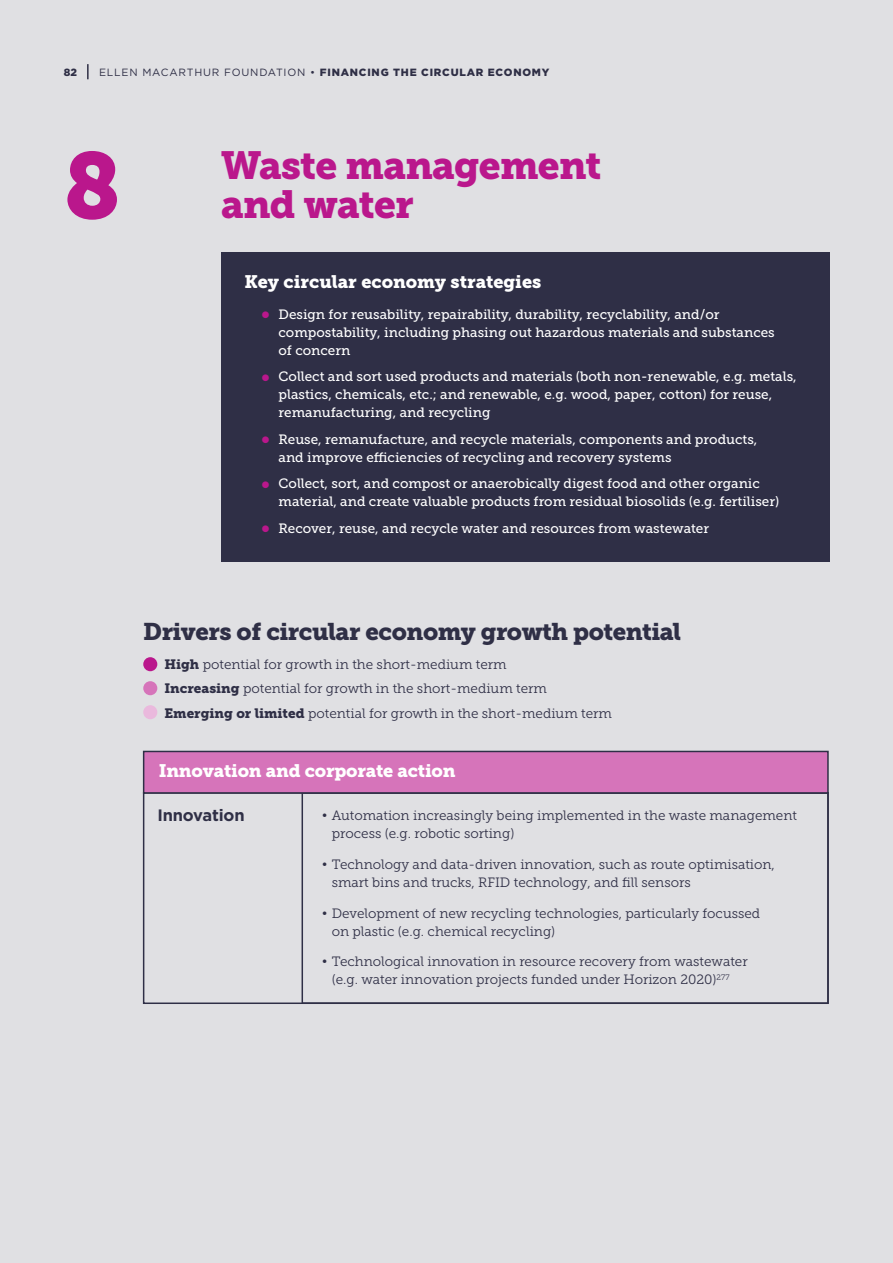
<style>
.page{position:relative;width:893px;height:1263px;background:#e0e0e3}
.page>*{position:absolute;margin:0;border:0;box-sizing:border-box;transform-origin:0 0}
.t1{font:93px "Museo Slab 900";color:#ba178c}
.t2{font:39px/39px "Museo Slab 900";letter-spacing:-.02em;color:#ba178c}
.t3{font:24px "Museo Slab 900";letter-spacing:-.02em;color:#2f2f46}
.t4{font:18px "Museo Slab 900";letter-spacing:-.01em;color:#fff}
.t5{font:700 16.5px "Gotham";letter-spacing:-.01em;color:#2f2f46}
.t6{font:13.5px/18px "Museo Slab 500";color:#fff}
.t7{font:13.5px/18px "Museo Slab 300";color:#2f2f46}
.t8{font:900 10.5px "Gotham";letter-spacing:.075em;color:#2f2f46}
.s1{font-weight:400}
.s2{font-family:"Museo Slab 900";font-size:18px;color:#ba178c}
.s3{font-family:"Museo Slab 900"}
.s4{font-family:"Gotham"}
</style>
<div class="page">
<div style="left:221px;top:252px;width:608px;height:310px;background:#2f2f46"></div>
<div style="left:302px;top:792px;width:527px;height:212px;border:2px solid #2f2f46"></div>
<div style="left:143px;top:751px;width:686px;height:43px;background:#d674ba;border:2px solid #2f2f46"></div>
<div style="left:143px;top:657px;width:14px;height:14px;background:#ba178c;border-radius:50%"></div>
<div style="left:143px;top:681px;width:14px;height:14px;background:#d674ba;border-radius:50%"></div>
<div style="left:143px;top:705px;width:14px;height:14px;background:#eab9dd;border-radius:50%"></div>
<svg style="left:87px;top:64px;width:2px;height:15px"></svg>
<p class="t8" style="left:64px;top:65px;width:15px">82</p>
<p class="t8" style="left:99px;top:65px;width:452px"><span class="s1">ELLEN MACARTHUR FOUNDATION •</span> FINANCING THE CIRCULAR ECONOMY</p>
<h1 class="t1" style="left:64px;top:132px;width:59px">8</h1>
<h2 class="t2" style="left:221px;top:146px;width:382px">Waste management and water</h2>
<h3 class="t4" style="left:244px;top:271px;width:298px">Key circular economy strategies</h3>
<p class="t6" style="left:279px;top:305px;width:498px;text-indent:-17px"><span class="s2">•</span> Design for reusability, repairability, durability, recyclability, and/or compostability, including phasing out hazardous materials and substances of concern</p>
<p class="t6" style="left:279px;top:368px;width:520px;text-indent:-17px"><span class="s2">•</span> Collect and sort used products and materials (both non-renewable, e.g. metals, plastics, chemicals, etc.; and renewable, e.g. wood, paper, cotton) for reuse, remanufacturing, and recycling</p>
<p class="t6" style="left:279px;top:430px;width:480px;text-indent:-17px"><span class="s2">•</span> Reuse, remanufacture, and recycle materials, components and products, and improve efficiencies of recycling and recovery systems</p>
<p class="t6" style="left:279px;top:475px;width:502px;text-indent:-17px"><span class="s2">•</span> Collect, sort, and compost or anaerobically digest food and other organic material, and create valuable products from residual biosolids (e.g. fertiliser)</p>
<p class="t6" style="left:261px;top:519px;width:449px"><span class="s2">•</span> Recover, reuse, and recycle water and resources from wastewater</p>
<h3 class="t3" style="left:143px;top:617px;width:540px">Drivers of circular economy growth potential</h3>
<p class="t7" style="left:164px;top:652px;width:449px;line-height:24.3px"><span class="s3">High</span> potential for growth in the short-medium term<br><span class="s3">Increasing</span> potential for growth in the short-medium term<br><span class="s3">Emerging or limited</span> potential for growth in the short-medium term</p>
<h3 class="t4" style="left:159px;top:760px;width:298px">Innovation and corporate action</h3>
<p class="t5" style="left:157px;top:804px;width:89px">Innovation</p>
<p class="t7" style="left:332px;top:806px;width:467px;text-indent:-10px"><span class="s4">•</span> Automation increasingly being implemented in the waste management process (e.g. robotic sorting)</p>
<p class="t7" style="left:332px;top:855px;width:445px;text-indent:-10px"><span class="s4">•</span> Technology and data-driven innovation, such as route optimisation, smart bins and trucks, RFID technology, and fill sensors</p>
<p class="t7" style="left:332px;top:904px;width:430px;text-indent:-10px"><span class="s4">•</span> Development of new recycling technologies, particularly focussed on plastic (e.g. chemical recycling)</p>
<p class="t7" style="left:321px;top:953px;width:428px;text-align:center"><span class="s4">•</span> Technological innovation in resource recovery from wastewater (e.g. water innovation projects funded under Horizon 2020)<sup>277</sup></p>
</div>
